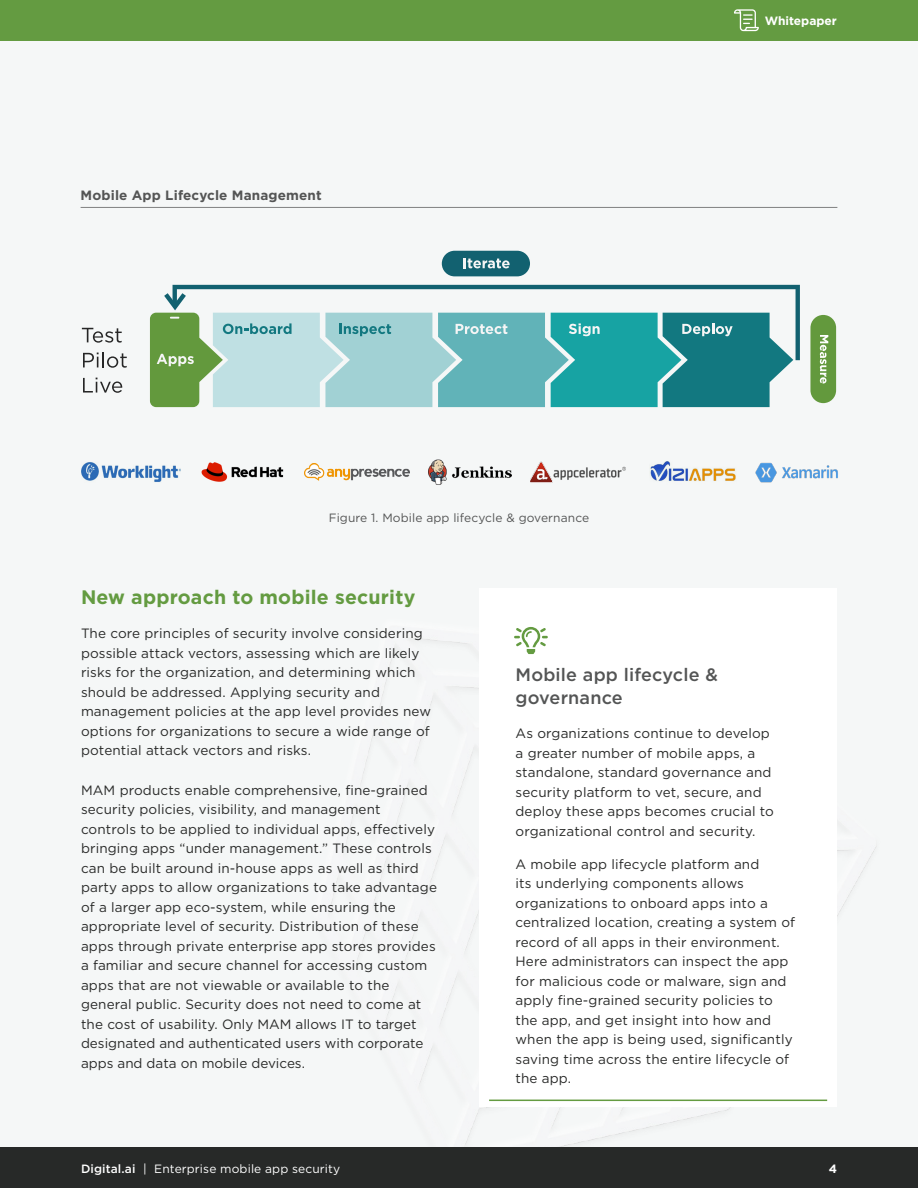
<style>
.page{position:relative;width:918px;height:1188px;background:#f5f7f7}
.page>*{position:absolute;margin:0;border:0;box-sizing:border-box;transform-origin:0 0}
.Title_Style{font:700 19.5px "Gotham";letter-spacing:.01em;color:#649b41}
.Call_out_box{font:500 18px/22.5px "Gotham";letter-spacing:.01em;color:#545555}
.Paragraph_Style_Colu{font:13.5px/19.5px "Gotham";letter-spacing:.01em;color:#292a29}
.Section_Title_Column{font:700 13.5px "Gotham";letter-spacing:.01em;color:#545555}
.t1{font:12px "Gotham";letter-spacing:.01em;color:#fff}
.Paragraph_Style_Colu-2{font:12px "Gotham";letter-spacing:.01em;color:#545555}
.t2{font:700 12px "Gotham";color:#fff}
.s1{font-weight:500}
</style>
<div class="page">
<img style="left:298px;top:638px;width:591px;height:510px">
<div style="left:0;top:0;width:918px;height:40px;background:#649b41"></div>
<div style="left:0;top:1148px;width:918px;height:40px;background:#272928"></div>
<svg style="left:734px;top:9px;width:25px;height:22px"></svg>
<div style="left:479px;top:588px;width:358px;height:519px;background:#fff"></div>
<hr style="left:489px;top:1100px;width:338px;height:1px;background:#649b41">
<svg style="left:514px;top:627px;width:34px;height:27px"></svg>
<div style="left:442px;top:251px;width:88px;height:25px;background:#126170;border-radius:13px"></div>
<svg style="left:173px;top:285px;width:627px;height:75px"></svg>
<svg style="left:463px;top:258px;width:47px;height:10px"></svg>
<svg style="left:82px;top:328px;width:40px;height:15px"></svg>
<svg style="left:83px;top:352px;width:44px;height:16px"></svg>
<svg style="left:83px;top:378px;width:39px;height:15px"></svg>
<svg style="left:150px;top:293px;width:643px;height:114px"></svg>
<div style="left:810px;top:315px;width:26px;height:88px;background:#63993d;border-radius:13px"></div>
<svg style="left:820px;top:335px;width:8px;height:49px"></svg>
<img style="left:81px;top:462px;width:100px;height:20px">
<img style="left:304px;top:463px;width:106px;height:18px">
<img style="left:755px;top:462px;width:83px;height:21px">
<img style="left:201px;top:462px;width:83px;height:20px">
<img style="left:650px;top:461px;width:86px;height:20px">
<img style="left:429px;top:459px;width:82px;height:26px">
<img style="left:530px;top:461px;width:96px;height:22px">
<hr style="left:81px;top:207px;width:756px;height:1px;background:#7f8080">
<p class="Section_Title_Column" style="left:81px;top:187px;width:243px">Mobile App Lifecycle Management</p>
<p class="Paragraph_Style_Colu-2" style="left:329px;top:510px;width:262px">Figure 1. Mobile app lifecycle &amp; governance</p>
<p class="t2" style="left:765px;top:13px;width:74px">Whitepaper</p>
<p class="Title_Style" style="left:81px;top:584px;width:336px">New approach to mobile security</p>
<p class="Paragraph_Style_Colu" style="left:81px;top:623px;width:352px">The core principles of security involve considering possible attack vectors, assessing which are likely risks for the organization, and determining which should be addressed. Applying security and management policies at the app level provides new options for organizations to secure a wide range of potential attack vectors and risks.</p>
<p class="Paragraph_Style_Colu" style="left:81px;top:780px;width:358px">MAM products enable comprehensive, fine-grained security policies, visibility, and management controls to be applied to individual apps, effectively bringing apps “under management.” These controls can be built around in-house apps as well as third party apps to allow organizations to take advantage of a larger app eco-system, while ensuring the appropriate level of security. Distribution of these apps through private enterprise app stores provides a familiar and secure channel for accessing custom apps that are not viewable or available to the general public. Security does not need to come at the cost of usability. Only MAM allows IT to target designated and authenticated users with corporate apps and data on mobile devices.</p>
<p class="Call_out_box" style="left:516px;top:663px;width:204px">Mobile app lifecycle &amp; governance</p>
<p class="Paragraph_Style_Colu" style="left:516px;top:723px;width:260px">As organizations continue to develop a greater number of mobile apps, a standalone, standard governance and security platform to vet, secure, and deploy these apps becomes crucial to organizational control and security.</p>
<p class="Paragraph_Style_Colu" style="left:516px;top:854px;width:281px">A mobile app lifecycle platform and<br>its underlying components allows organizations to onboard apps into a centralized location, creating a system of record of all apps in their environment.<br>Here administrators can inspect the app for malicious code or malware, sign and apply fine-grained security policies to the app, and get insight into how and when the app is being used, significantly saving time across the entire lifecycle of the app.</p>
<p class="t1" style="left:81px;top:1161px;width:261px"><span class="s1">Digital.ai</span> | Enterprise mobile app security</p>
<p class="t2" style="left:829px;top:1160px;width:10px">4</p>
</div>
